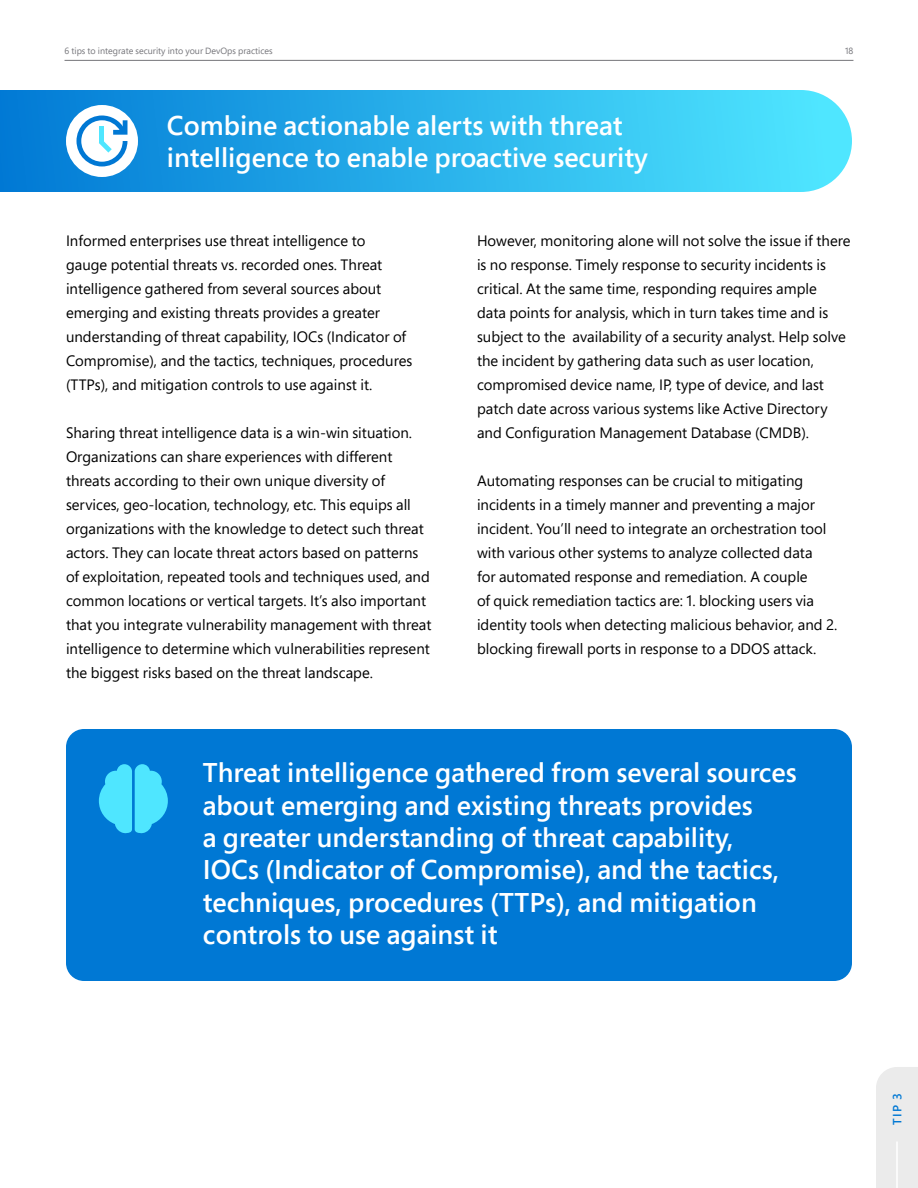
<style>
.page{position:relative;width:918px;height:1188px;background:#fff}
.page>*{position:absolute;margin:0;border:0;box-sizing:border-box;transform-origin:0 0}
.t1{font:600 27px/32.4px "Segoe Pro";color:#fff}
.t2{font:15px/24px "Segoe Pro";color:#000}
.t3{font:600 12px "Segoe Pro";color:#0078d4}
.t4{font:9px "Segoe Pro";color:#75757a}
</style>
<div class="page">
<hr style="left:65px;top:60px;width:788px;height:1px;background:#75757a">
<div style="left:0;top:90px;width:801px;height:102px;background:linear-gradient(to right,#0179d4,#4de2fe)"></div>
<div style="left:750px;top:90px;width:102px;height:102px;background:#4de3fe;border-radius:51px"></div>
<div style="left:876px;top:1067px;width:42px;height:121px;background:#ebebeb"></div>
<hr style="left:896px;top:1142px;width:2px;height:46px;background:#fff">
<div style="left:66px;top:729px;width:786px;height:252px;background:#0078d4;border-radius:18px"></div>
<div style="left:66px;top:105px;width:72px;height:72px;background:#fff;border-radius:50%"></div>
<svg style="left:76px;top:116px;width:51px;height:50px"></svg>
<svg style="left:99px;top:764px;width:69px;height:69px"></svg>
<p class="t4" style="left:65px;top:45px;width:210px">6 tips to integrate security into your DevOps practices</p>
<p class="t4" style="left:845px;top:45px;width:10px">18</p>
<h1 class="t1" style="left:167px;top:109px;width:483px">Combine actionable alerts with threat intelligence to enable proactive security</h1>
<p class="t2" style="left:66px;top:228px;width:348px">Informed enterprises use threat intelligence to<br>gauge potential threats vs. recorded ones. Threat intelligence gathered from several sources about emerging and existing threats provides a greater understanding of threat capability, IOCs (Indicator of Compromise), and the tactics, techniques, procedures (TTPs), and mitigation controls to use against it.</p>
<p class="t2" style="left:66px;top:420px;width:367px">Sharing threat intelligence data is a win-win situation.<br>Organizations can share experiences with different threats according to their own unique diversity of services, geo-location, technology, etc. This equips all organizations with the knowledge to detect such threat actors. They can locate threat actors based on patterns of exploitation, repeated tools and techniques used, and common locations or vertical targets. It’s also important that you integrate vulnerability management with threat intelligence to determine which vulnerabilities represent the biggest risks based on the threat landscape.</p>
<p class="t2" style="left:477px;top:228px;width:375px">However, monitoring alone will not solve the issue if there is no response. Timely response to security incidents is critical. At the same time, responding requires ample<br>data points for analysis, which in turn takes time and is subject to the availability of a security analyst. Help solve the incident by gathering data such as user location, compromised device name, IP, type of device, and last patch date across various systems like Active Directory and Configuration Management Database (CMDB).</p>
<p class="t2" style="left:477px;top:468px;width:362px">Automating responses can be crucial to mitigating incidents in a timely manner and preventing a major incident. You’ll need to integrate an orchestration tool with various other systems to analyze collected data<br>for automated response and remediation. A couple<br>of quick remediation tactics are: 1. blocking users via identity tools when detecting malicious behavior, and 2. blocking firewall ports in response to a DDOS attack.</p>
<p class="t1" style="left:203px;top:756px;width:595px">Threat intelligence gathered from several sources about emerging and existing threats provides<br>a greater understanding of threat capability,<br>IOCs (Indicator of Compromise), and the tactics, techniques, procedures (TTPs), and mitigation controls to use against it</p>
<p class="t3" style="left:889px;top:1125px;width:33px;rotate:-90deg">TIP 3</p>
</div>
